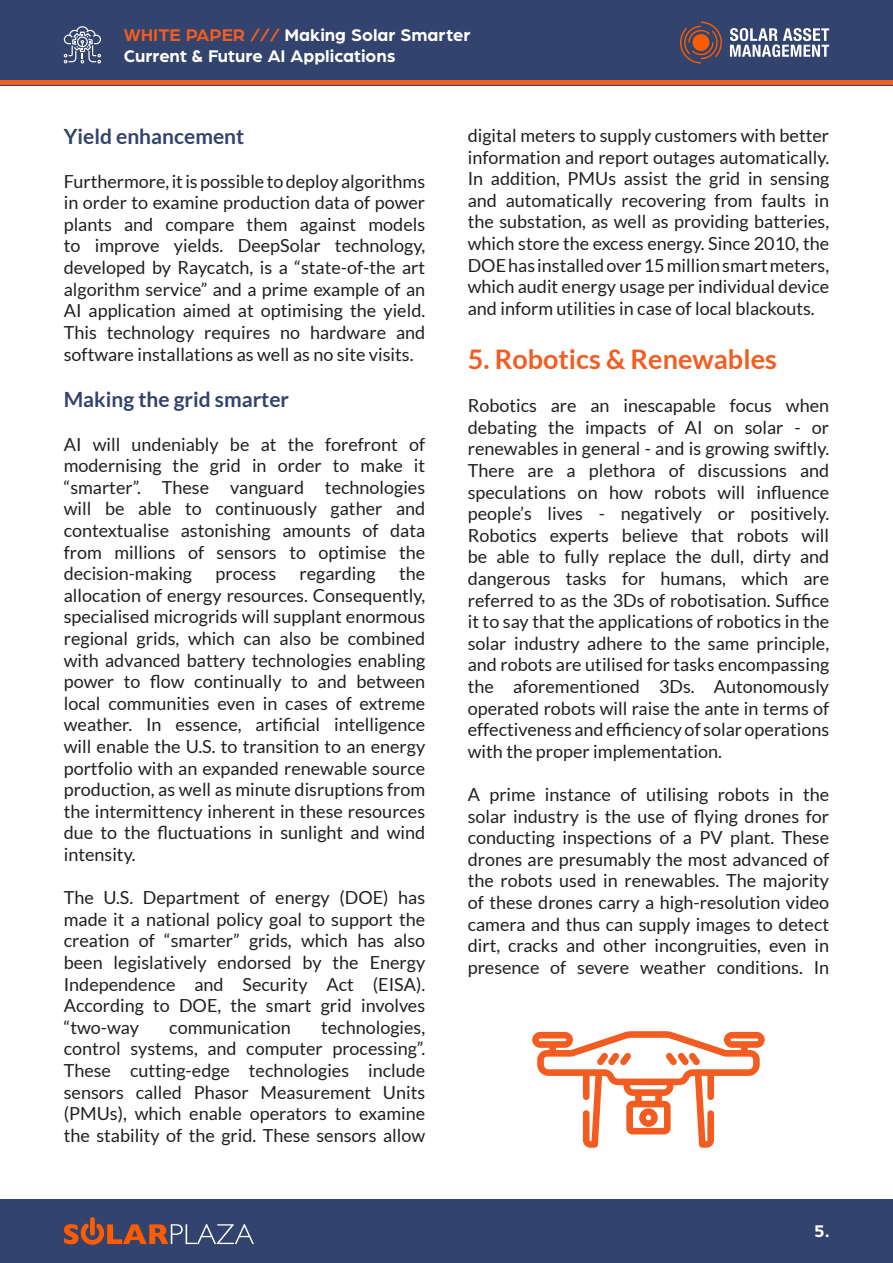
<style>
.page{position:relative;width:893px;height:1263px;background:#fff}
.page>*{position:absolute;margin:0;border:0;box-sizing:border-box;transform-origin:0 0}
.t1{font:700 27px "Lato";color:#f25d21}
.t2{font:700 21px "Lato";color:#32436d}
.t3{font:18px/21.6px "Lato";color:#231f20;text-align:justify}
.t4{font:700 18px/21.6px "Arboria";color:#fff}
.s1{color:#f25d21}
</style>
<div class="page">
<div style="left:0;top:1199px;width:893px;height:64px;background:#32436d"></div>
<div style="left:0;top:0;width:893px;height:85px;background:#32436d"></div>
<svg style="left:680px;top:22px;width:42px;height:41px"></svg>
<div style="left:692px;top:34px;width:17px;height:17px;background:#ff5c00;border-radius:50%"></div>
<svg style="left:730px;top:28px;width:99px;height:29px"></svg>
<svg style="left:64px;top:1217px;width:190px;height:28px"></svg>
<hr style="left:0;top:81px;width:893px;height:4px;background:#f25d21">
<svg style="left:64px;top:26px;width:37px;height:37px"></svg>
<svg style="left:532px;top:1031px;width:233px;height:117px"></svg>
<p class="t4" style="left:124px;top:23px;width:348px"><span class="s1">WHITE PAPER ///</span> Making Solar Smarter<br>Current &amp; Future AI Applications</p>
<p class="t2" style="left:64px;top:125px;width:182px">Yield enhancement</p>
<p class="t3" style="left:64px;top:170px;width:363px">Furthermore, it is possible to deploy algorithms in order to examine production data of power plants and compare them against models to improve yields. DeepSolar technology, developed by Raycatch, is a “state-of-the art algorithm service” and a prime example of an AI application aimed at optimising the yield.<br>This technology requires no hardware and software installations as well as no site visits.</p>
<p class="t2" style="left:64px;top:388px;width:227px">Making the grid smarter</p>
<p class="t3" style="left:64px;top:433px;width:363px">AI will undeniably be at the forefront of modernising the grid in order to make it “smarter”. These vanguard technologies will be able to continuously gather and contextualise astonishing amounts of data from millions of sensors to optimise the decision-making</p>
<p class="t3" style="left:64px;top:563px;width:363px;text-indent:335px">the allocation of energy resources. Consequently, specialised microgrids will supplant enormous regional grids, which can also be combined with advanced battery technologies enabling power to flow continually to and between local communities even in cases of extreme weather. In essence, artificial intelligence will enable the U.S. to transition to an energy portfolio with an expanded renewable source production, as well as minute disruptions from the intermittency inherent in these resources due to the fluctuations in sunlight and wind intensity.</p>
<p class="t3" style="left:64px;top:887px;width:363px">The U.S. Department of energy (DOE) has made it a national policy goal to support the creation of “smarter” grids, which has also been legislatively endorsed by the Energy Independence and Security Act (EISA).<br>According to DOE, the smart grid involves “two-way</p>
<p class="t3" style="left:215px;top:563px;width:62px">process</p>
<p class="t3" style="left:300px;top:563px;width:78px">regarding</p>
<p class="t3" style="left:64px;top:1016px;width:363px;text-indent:257px">technologies, control systems, and computer processing”.<br>These cutting-edge technologies include sensors called Phasor Measurement Units (PMUs), which enable operators to examine the stability of the grid. These sensors allow</p>
<p class="t3" style="left:169px;top:1016px;width:123px">communication</p>
<p class="t3" style="left:468px;top:125px;width:363px">digital meters to supply customers with better information and report outages automatically.<br>In addition, PMUs assist the grid in sensing and automatically recovering from faults in the substation, as well as providing batteries, which store the excess energy. Since 2010, the DOE has installed over 15 million smart meters, which audit energy usage per individual device and inform utilities in case of local blackouts.</p>
<p class="t1" style="left:468px;top:344px;width:311px">5. Robotics &amp; Renewables</p>
<p class="t3" style="left:468px;top:395px;width:363px">Robotics are an inescapable focus when debating the impacts of AI on solar - or renewables in general - and is growing swiftly.<br>There are a plethora of discussions and speculations on how robots will influence people’s lives - negatively or positively.<br>Robotics experts believe that robots will be able to fully replace the dull, dirty and dangerous tasks for humans, which are referred to as the 3Ds of robotisation. Suffice it to say that the applications of robotics in the solar industry adhere to the same principle, and robots are utilised for tasks encompassing the aforementioned 3Ds. Autonomously operated robots will raise the ante in terms of effectiveness and efficiency of solar operations with the proper implementation.</p>
<p class="t3" style="left:468px;top:783px;width:363px">A prime instance of utilising robots in the solar industry is the use of flying drones for conducting inspections of a PV plant. These drones are presumably the most advanced of the robots used in renewables. The majority of these drones carry a high-resolution video camera and thus can supply images to detect dirt, cracks and other incongruities, even in presence of severe weather conditions. In</p>
<p class="t4" style="left:814px;top:1219px;width:17px">5.</p>
</div>
